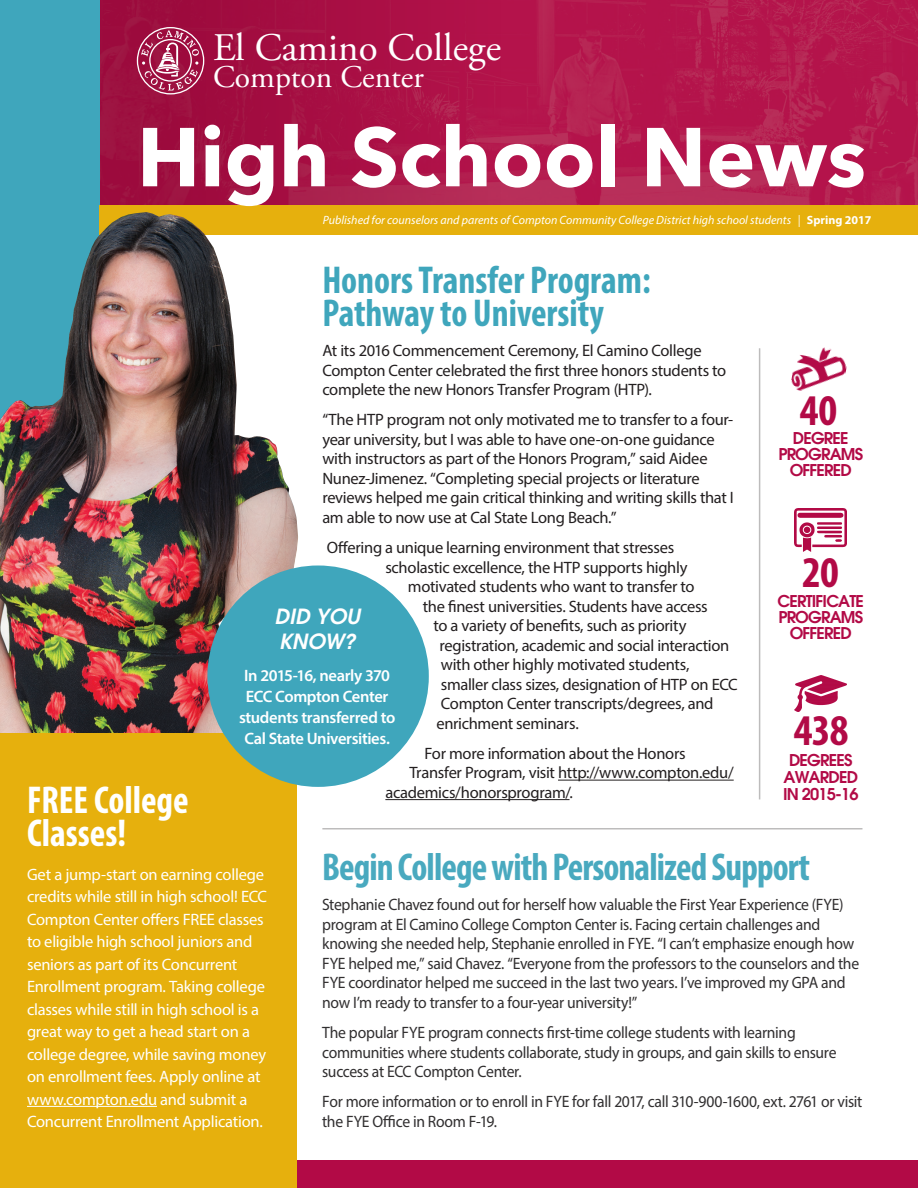
<style>
.page{position:relative;width:918px;height:1188px;background:#fff}
.page>*{position:absolute;margin:0;border:0;box-sizing:border-box;transform-origin:0 0}
.t1{font:700 82.5px "Avenir Next";color:#fff}
.t2{font:700 condensed 44.1px "Myriad Pro";letter-spacing:-.015em;color:#b20a46}
.t3{font:700 condensed 39px/33px "Myriad Pro";color:#3fa6bc;scale:.95 1}
.Body{font:700 condensed 39px "Myriad Pro";letter-spacing:-.025em;color:#49a9bf;scale:.95 1}
.t4{font:700 condensed 39px/33px "Myriad Pro";color:#fff;scale:.95 1}
.t5{font:39px "Adobe Garamond Pro";color:#fff}
.t6{font:31.5px "Adobe Garamond Pro";color:#fff}
.t7{font:italic 600 21px/25.5px "Avant Garde";color:#fff}
.t8{font:16.5px/19.5px "Myriad Pro";letter-spacing:-.02em;color:#231f20}
.Body-2{font:16.5px/19.5px "Myriad Pro";letter-spacing:-.02em;color:#312f30;scale:.95 1}
.t9{font:16.5px/22.5px "Myriad Pro";letter-spacing:-.015em;color:#fff}
.t10{font:600 16.5px/21px "Myriad Pro";letter-spacing:-.025em;color:#fff;text-align:center}
.t11{font:600 16.35px/16px "Avant Garde";letter-spacing:-.05em;color:#b20a46;text-align:center}
.t12{font:italic 12px "Myriad Pro";color:#fff}
.s1{font-weight:700;font-style:normal}
</style>
<div class="page">
<svg style="left:99px;top:0;width:819px;height:205px;fill:#b4134b"></svg>
<div style="left:0;top:0;width:99px;height:1188px;background:#3fa6bc"></div>
<div style="left:297px;top:1161px;width:621px;height:27px;background:#b20a46"></div>
<hr style="left:558px;top:780px;width:176px;height:1px;background:#231f20">
<hr style="left:385px;top:799px;width:185px;height:1px;background:#231f20">
<hr style="left:322px;top:828px;width:540px;height:2px;background:#231f20">
<div style="left:99px;top:205px;width:819px;height:29px;background:#e6b00d"></div>
<svg style="left:137px;top:27px;width:67px;height:67px"></svg>
<img style="left:0;top:212px;width:298px;height:522px">
<img style="left:791px;top:347px;width:56px;height:44px">
<img style="left:794px;top:508px;width:52px;height:44px">
<img style="left:794px;top:675px;width:52px;height:36px">
<hr style="left:759px;top:348px;width:1px;height:451px;background:#231f20">
<div style="left:0;top:734px;width:297px;height:454px;background:#e6b00d"></div>
<hr style="left:27px;top:1106px;width:130px;height:1px;background:#fff">
<div style="left:207px;top:566px;width:222px;height:221px;background:#3fa6bc;border-radius:50%"></div>
<p class="t5" style="left:213px;top:24px;width:290px">El Camino College</p>
<p class="t6" style="left:213px;top:58px;width:212px">Compton Center</p>
<p class="t1" style="left:137px;top:86px;width:731px">High School News</p>
<p class="t12" style="left:323px;top:212px;width:550px">Published for counselors and parents of Compton Community College District high school students | <span class="s1">Spring 2017</span></p>
<p class="t3" style="left:322px;top:262px;width:347px">Honors Transfer Program:<br>Pathway to University</p>
<p class="t8" style="left:322px;top:341px;width:405px">At its 2016 Commencement Ceremony, El Camino College<br>Compton Center celebrated the first three honors students to complete the new Honors Transfer Program (HTP).</p>
<p class="t8" style="left:322px;top:410px;width:413px">“The HTP program not only motivated me to transfer to a four&shy;year university, but I was able to have one-on-one guidance with instructors as part of the Honors Program,” said Aidee Nunez-Jimenez. “Completing special projects or literature reviews helped me gain critical thinking and writing skills that I am able to now use at Cal State Long Beach.”</p>
<p class="t8" style="left:327px;top:538px;width:349px">Offering a unique learning environment that stresses</p>
<p class="t8" style="left:385px;top:557px;width:304px">scholastic excellence, the HTP supports highly</p>
<p class="t8" style="left:408px;top:577px;width:288px">motivated students who want to transfer to</p>
<p class="t8" style="left:423px;top:596px;width:286px">the finest universities. Students have access</p>
<p class="t8" style="left:433px;top:616px;width:255px">to a variety of benefits, such as priority</p>
<p class="t8" style="left:439px;top:635px;width:292px">registration, academic and social interaction</p>
<p class="t8" style="left:441px;top:655px;width:250px">with other highly motivated students,</p>
<p class="t8" style="left:441px;top:674px;width:298px">smaller class sizes, designation of HTP on ECC</p>
<p class="t8" style="left:441px;top:694px;width:274px">Compton Center transcripts/degrees, and</p>
<p class="t8" style="left:436px;top:713px;width:144px">enrichment seminars.</p>
<p class="t8" style="left:424px;top:743px;width:263px">For more information about the Honors</p>
<p class="t8" style="left:409px;top:763px;width:326px">Transfer Program, visit http://www.compton.edu/</p>
<p class="t8" style="left:385px;top:782px;width:189px">academics/honorsprogram/.</p>
<p class="t2" style="left:800px;top:382px;width:39px">40</p>
<p class="t11" style="left:778px;top:430px;width:86px">DEGREE<br>PROGRAMS<br>OFFERED</p>
<p class="t2" style="left:802px;top:544px;width:38px">20</p>
<p class="t11" style="left:778px;top:593px;width:88px">CERTIFICATE<br>PROGRAMS<br>OFFERED</p>
<p class="t7" style="left:275px;top:603px;width:87px">DID YOU<br>KNOW?</p>
<p class="t10" style="left:239px;top:665px;width:158px">In 2015-16, nearly 370<br>ECC Compton Center students transferred to<br>Cal State Universities.</p>
<p class="t2" style="left:794px;top:703px;width:56px">438</p>
<p class="t11" style="left:783px;top:751px;width:77px;line-height:17px">DEGREES<br>AWARDED<br>IN 2015-16</p>
<p class="t4" style="left:27px;top:783px;width:172px">FREE College<br>Classes!</p>
<p class="t9" style="left:27px;top:863px;width:242px">Get a jump-start on earning college credits while still in high school! ECC Compton Center offers FREE classes to eligible high school juniors and seniors as part of its Concurrent Enrollment program. Taking college classes while still in high school is a great way to get a head start on a college degree, while saving money on enrollment fees. Apply online at www.compton.edu and submit a Concurrent Enrollment Application.</p>
<p class="Body" style="left:322px;top:843px;width:515px">Begin College with Personalized Support</p>
<p class="Body-2" style="left:322px;top:895px;width:567px">Stephanie Chavez found out for herself how valuable the First Year Experience (FYE) program at El Camino College Compton Center is. Facing certain challenges and knowing she needed help, Stephanie enrolled in FYE. “I can’t emphasize enough how FYE helped me,” said Chavez. “Everyone from the professors to the counselors and the FYE coordinator helped me succeed in the last two years. I’ve improved my GPA and now I’m ready to transfer to a four-year university!”</p>
<p class="Body-2" style="left:322px;top:1022px;width:543px">The popular FYE program connects first-time college students with learning communities where students collaborate, study in groups, and gain skills to ensure success at ECC Compton Center.</p>
<p class="Body-2" style="left:322px;top:1092px;width:570px">For more information or to enroll in FYE for fall 2017, call 310-900-1600, ext. 2761 or visit the FYE Office in Room F-19.</p>
</div>
